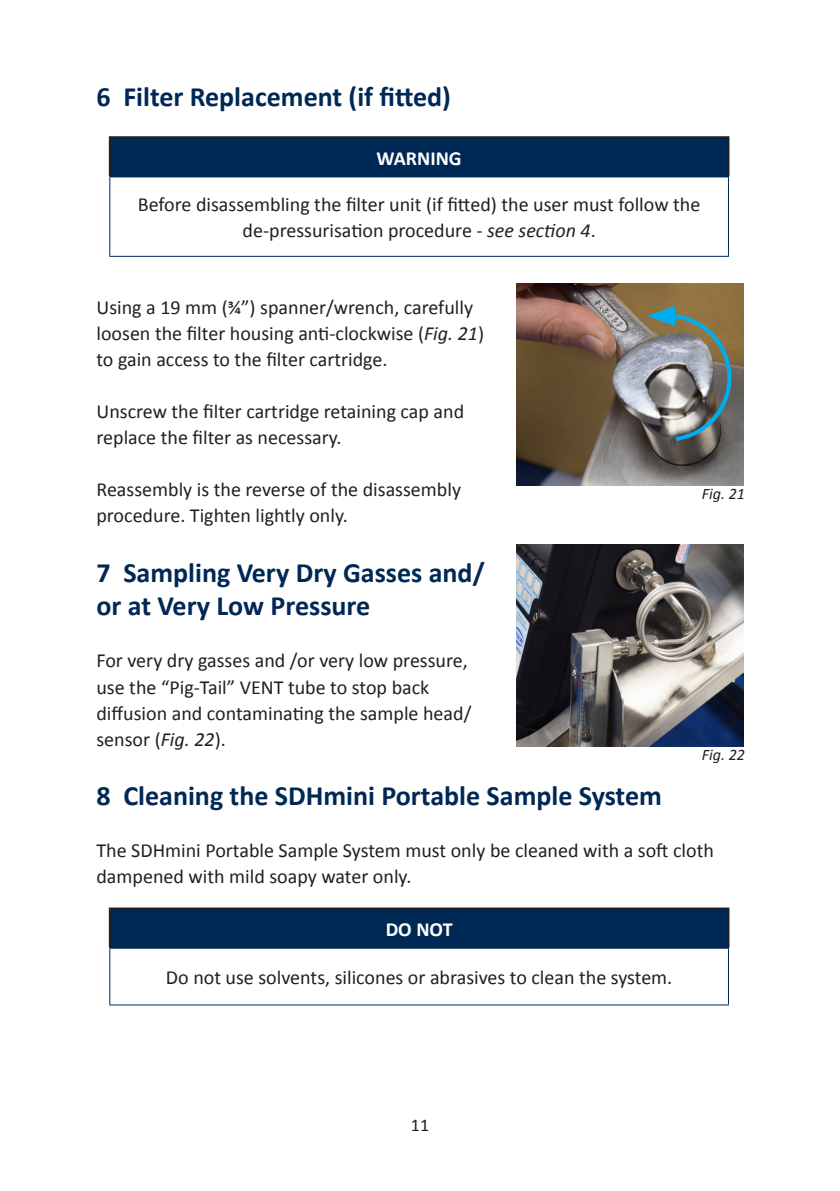
<style>
.page{position:relative;width:840px;height:1191px;background:#fff}
.page>*{position:absolute;margin:0;border:0;box-sizing:border-box;transform-origin:0 0}
.Heading{font:700 28px/33.6px "Calibri";color:#002855}
.Content{font:20px/26px "Calibri";color:#231f20}
.Content-2{font:700 20px "Calibri";color:#fff}
.t1{font:18px "Calibri";color:#231f20}
.t2{font:italic 16px "Calibri";color:#231f20}
.s1{font-style:italic}
</style>
<div class="page">
<div style="left:110px;top:137px;width:618px;height:40px;background:#002855"></div>
<hr style="left:109px;top:136px;width:620px;height:2px;background:#231f20">
<hr style="left:109px;top:138px;width:2px;height:38px;background:#231f20">
<hr style="left:727px;top:138px;width:2px;height:38px;background:#231f20">
<hr style="left:109px;top:176px;width:619px;height:1px;background:#002855">
<hr style="left:109px;top:177px;width:1px;height:79px;background:#002855">
<hr style="left:727px;top:177px;width:1px;height:79px;background:#002855">
<hr style="left:109px;top:256px;width:619px;height:1px;background:#002855">
<img style="left:516px;top:283px;width:227px;height:202px">
<img style="left:646px;top:306px;width:87px;height:137px">
<img style="left:516px;top:544px;width:227px;height:202px">
<div style="left:110px;top:908px;width:618px;height:40px;background:#002855"></div>
<hr style="left:109px;top:907px;width:620px;height:2px;background:#231f20">
<hr style="left:109px;top:909px;width:2px;height:38px;background:#231f20">
<hr style="left:727px;top:909px;width:2px;height:38px;background:#231f20">
<hr style="left:109px;top:947px;width:619px;height:1px;background:#002855">
<hr style="left:109px;top:948px;width:1px;height:56px;background:#002855">
<hr style="left:727px;top:948px;width:1px;height:56px;background:#002855">
<hr style="left:109px;top:1004px;width:619px;height:1px;background:#002855">
<p class="Heading" style="left:96px;top:80px;width:356px">6 Filter Replacement (if fitted)</p>
<p class="Content-2" style="left:376px;top:145px;width:87px">WARNING</p>
<p class="Content" style="left:138px;top:191px;width:563px;text-align:center">Before disassembling the filter unit (if fitted) the user must follow the de-pressurisation procedure - <span class="s1">see section 4</span>.</p>
<p class="Content" style="left:96px;top:294px;width:389px">Using a 19 mm (¾”) spanner/wrench, carefully loosen the filter housing anti-clockwise (<span class="s1">Fig. 21</span>) to gain access to the filter cartridge.</p>
<p class="Content" style="left:96px;top:398px;width:369px">Unscrew the filter cartridge retaining cap and replace the filter as necessary.</p>
<p class="Content" style="left:96px;top:476px;width:366px">Reassembly is the reverse of the disassembly procedure. Tighten lightly only.</p>
<p class="Heading" style="left:96px;top:556px;width:389px">7 Sampling Very Dry Gasses and/ or at Very Low Pressure</p>
<p class="Content" style="left:96px;top:648px;width:376px">For very dry gasses and /or very low pressure, use the “Pig-Tail” VENT tube to stop back diffusion and contaminating the sample head/ sensor (<span class="s1">Fig. 22</span>).</p>
<p class="Heading" style="left:96px;top:779px;width:566px">8 Cleaning the SDHmini Portable Sample System</p>
<p class="Content" style="left:96px;top:837px;width:618px">The SDHmini Portable Sample System must only be cleaned with a soft cloth dampened with mild soapy water only.</p>
<p class="t2" style="left:701px;top:483px;width:45px">Fig. 21</p>
<p class="t2" style="left:701px;top:743px;width:45px">Fig. 22</p>
<p class="Content-2" style="left:385px;top:916px;width:68px">DO NOT</p>
<p class="Content" style="left:166px;top:964px;width:507px">Do not use solvents, silicones or abrasives to clean the system.</p>
<p class="t1" style="left:410px;top:1113px;width:20px">11</p>
</div>
